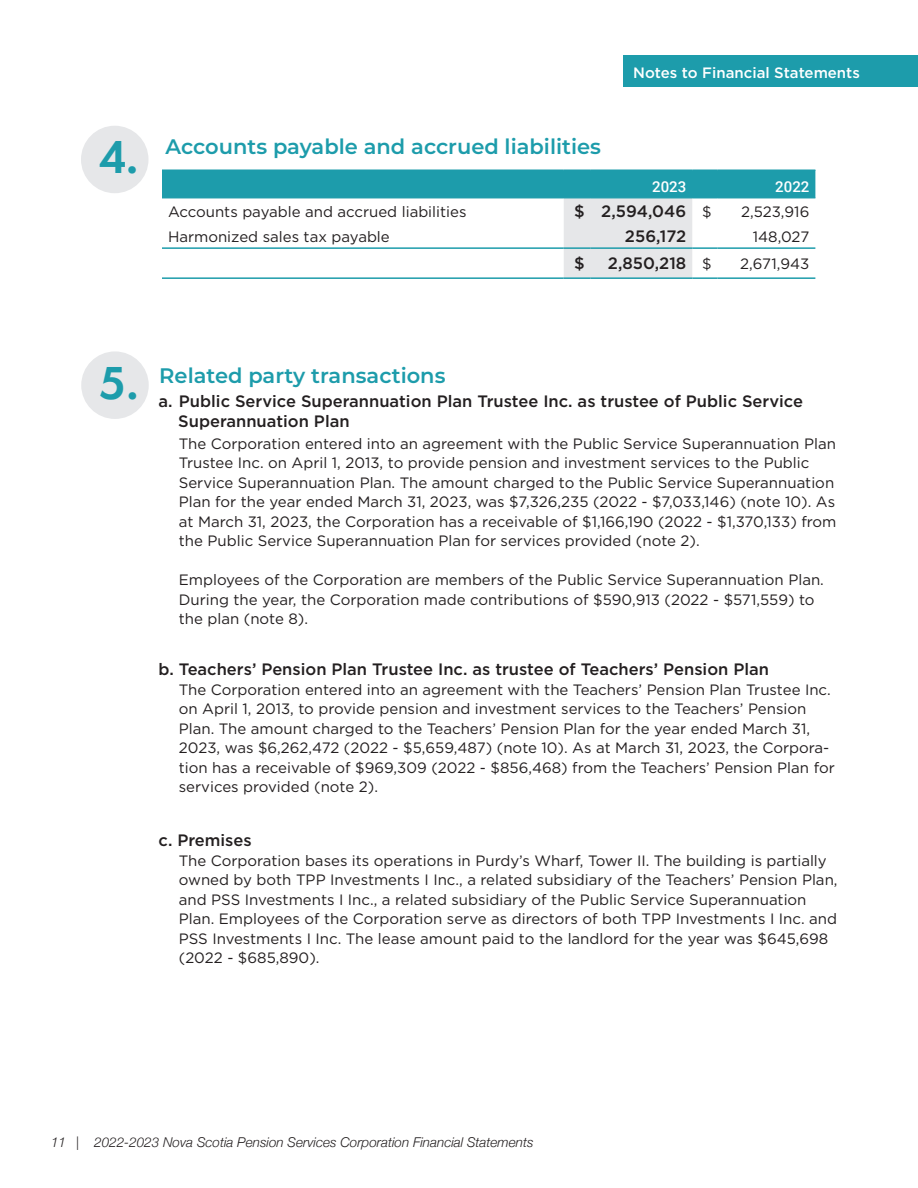
<style>
.page{position:relative;width:918px;height:1188px;background:#fff}
.page>*{position:absolute;margin:0;border:0;box-sizing:border-box;transform-origin:0 0}
.t1{font:600 48px "Futura PT";color:#1d9cab}
._2022_-_Fin_State_-_Main_title{font:600 21px "Montserrat";color:#1d9cab}
._2022_fin_state_-_subheading{font:500 16.5px "Gotham";color:#231f20}
._2022_Fin_State_-_Med_Column{font:500 16.5px "Gotham";color:#231f20}
._2022_-_body_text{font:15px/19.5px "Gotham";color:#231f20}
._2022_Fin_Statement_-_right_column{font:15px "Gotham";color:#231f20}
.t2{font:500 15px "Gotham";color:#fff}
._2020_Fin_statement_-_Column_title{font:500 15px "Roboto";color:#fff}
.t3{font:italic 300 13.5px "Helvetica Neue";color:#231f20}
</style>
<div class="page">
<div style="left:81px;top:126px;width:67px;height:67px;background:#e6e7e9;border-radius:50%"></div>
<svg style="left:162px;top:170px;width:653px;height:107px"></svg>
<hr style="left:718px;top:198px;width:97px;height:1px;background:#1d9cab">
<hr style="left:162px;top:247px;width:402px;height:2px;background:#1d9cab">
<hr style="left:162px;top:277px;width:402px;height:2px;background:#1d9cab">
<hr style="left:564px;top:247px;width:27px;height:2px;background:#1d9cab">
<hr style="left:564px;top:277px;width:27px;height:2px;background:#1d9cab">
<hr style="left:591px;top:247px;width:101px;height:2px;background:#1d9cab">
<hr style="left:591px;top:277px;width:101px;height:2px;background:#1d9cab">
<hr style="left:692px;top:247px;width:26px;height:2px;background:#1d9cab">
<hr style="left:692px;top:277px;width:26px;height:2px;background:#1d9cab">
<hr style="left:718px;top:247px;width:97px;height:2px;background:#1d9cab">
<hr style="left:718px;top:277px;width:97px;height:2px;background:#1d9cab">
<div style="left:81px;top:351px;width:68px;height:68px;background:#e6e7e9;border-radius:50%"></div>
<div style="left:624px;top:56px;width:294px;height:31px;background:#1d9cab"></div>
<p class="t1" style="left:99px;top:127px;width:41px">4.</p>
<p class="_2022_-_Fin_State_-_Main_title" style="left:166px;top:132px;width:437px">Accounts payable and accrued liabilities</p>
<p class="t2" style="left:633px;top:63px;width:228px">Notes to Financial Statements</p>
<p class="_2020_Fin_statement_-_Column_title" style="left:652px;top:176px;width:36px">2023</p>
<p class="_2020_Fin_statement_-_Column_title" style="left:775px;top:176px;width:36px">2022</p>
<p class="_2022_-_body_text" style="left:168px;top:201px;width:300px">Accounts payable and accrued liabilities</p>
<p class="_2022_Fin_State_-_Med_Column" style="left:574px;top:200px;width:12px">$</p>
<p class="_2022_Fin_State_-_Med_Column" style="left:601px;top:200px;width:86px">2,594,046</p>
<p class="_2022_Fin_Statement_-_right_column" style="left:702px;top:202px;width:11px">$</p>
<p class="_2022_Fin_Statement_-_right_column" style="left:741px;top:202px;width:70px">2,523,916</p>
<p class="_2022_-_body_text" style="left:168px;top:226px;width:223px">Harmonized sales tax payable</p>
<p class="_2022_Fin_State_-_Med_Column" style="left:625px;top:225px;width:63px">256,172</p>
<p class="_2022_Fin_Statement_-_right_column" style="left:753px;top:227px;width:58px">148,027</p>
<p class="_2022_Fin_State_-_Med_Column" style="left:574px;top:253px;width:12px">$</p>
<p class="_2022_Fin_State_-_Med_Column" style="left:608px;top:253px;width:80px">2,850,218</p>
<p class="_2022_Fin_Statement_-_right_column" style="left:702px;top:254px;width:11px">$</p>
<p class="_2022_Fin_Statement_-_right_column" style="left:740px;top:254px;width:71px">2,671,943</p>
<p class="t1" style="left:99px;top:353px;width:41px">5.</p>
<p class="_2022_-_Fin_State_-_Main_title" style="left:159px;top:360px;width:288px">Related party transactions</p>
<p class="_2022_fin_state_-_subheading" style="left:159px;top:390px;width:646px">a. Public Service Superannuation Plan Trustee Inc. as trustee of Public Service</p>
<p class="_2022_-_body_text" style="left:179px;top:433px;width:659px">The Corporation entered into an agreement with the Public Service Superannuation Plan Trustee Inc. on April 1, 2013, to provide pension and investment services to the Public Service Superannuation Plan. The amount charged to the Public Service Superannuation Plan for the year ended March 31, 2023, was $7,326,235 (2022 - $7,033,146) (note 10). As at March 31, 2023, the Corporation has a receivable of $1,166,190 (2022 - $1,370,133) from the Public Service Superannuation Plan for services provided (note 2).</p>
<p class="_2022_-_body_text" style="left:179px;top:570px;width:647px">Employees of the Corporation are members of the Public Service Superannuation Plan.<br>During the year, the Corporation made contributions of $590,913 (2022 - $571,559) to the plan (note 8).</p>
<p class="_2022_fin_state_-_subheading" style="left:159px;top:658px;width:612px">b. Teachers’ Pension Plan Trustee Inc. as trustee of Teachers’ Pension Plan</p>
<p class="_2022_-_body_text" style="left:179px;top:679px;width:657px">The Corporation entered into an agreement with the Teachers’ Pension Plan Trustee Inc. on April 1, 2013, to provide pension and investment services to the Teachers’ Pension Plan. The amount charged to the Teachers’ Pension Plan for the year ended March 31, 2023, was $6,262,472 (2022 - $5,659,487) (note 10). As at March 31, 2023, the Corpora&shy;tion has a receivable of $969,309 (2022 - $856,468) from the Teachers’ Pension Plan for services provided (note 2).</p>
<p class="_2022_fin_state_-_subheading" style="left:159px;top:829px;width:95px">c. Premises</p>
<p class="_2022_-_body_text" style="left:179px;top:850px;width:660px">The Corporation bases its operations in Purdy’s Wharf, Tower II. The building is partially owned by both TPP Investments I Inc., a related subsidiary of the Teachers’ Pension Plan, and PSS Investments I Inc., a related subsidiary of the Public Service Superannuation Plan. Employees of the Corporation serve as directors of both TPP Investments I Inc. and PSS Investments I Inc. The lease amount paid to the landlord for the year was $645,698 (2022 - $685,890).</p>
<p class="_2022_fin_state_-_subheading" style="left:178px;top:411px;width:173px">Superannuation Plan</p>
<p class="t3" style="left:51px;top:1131px;width:484px">11 | 2022-2023 Nova Scotia Pension Services Corporation Financial Statements</p>
</div>
